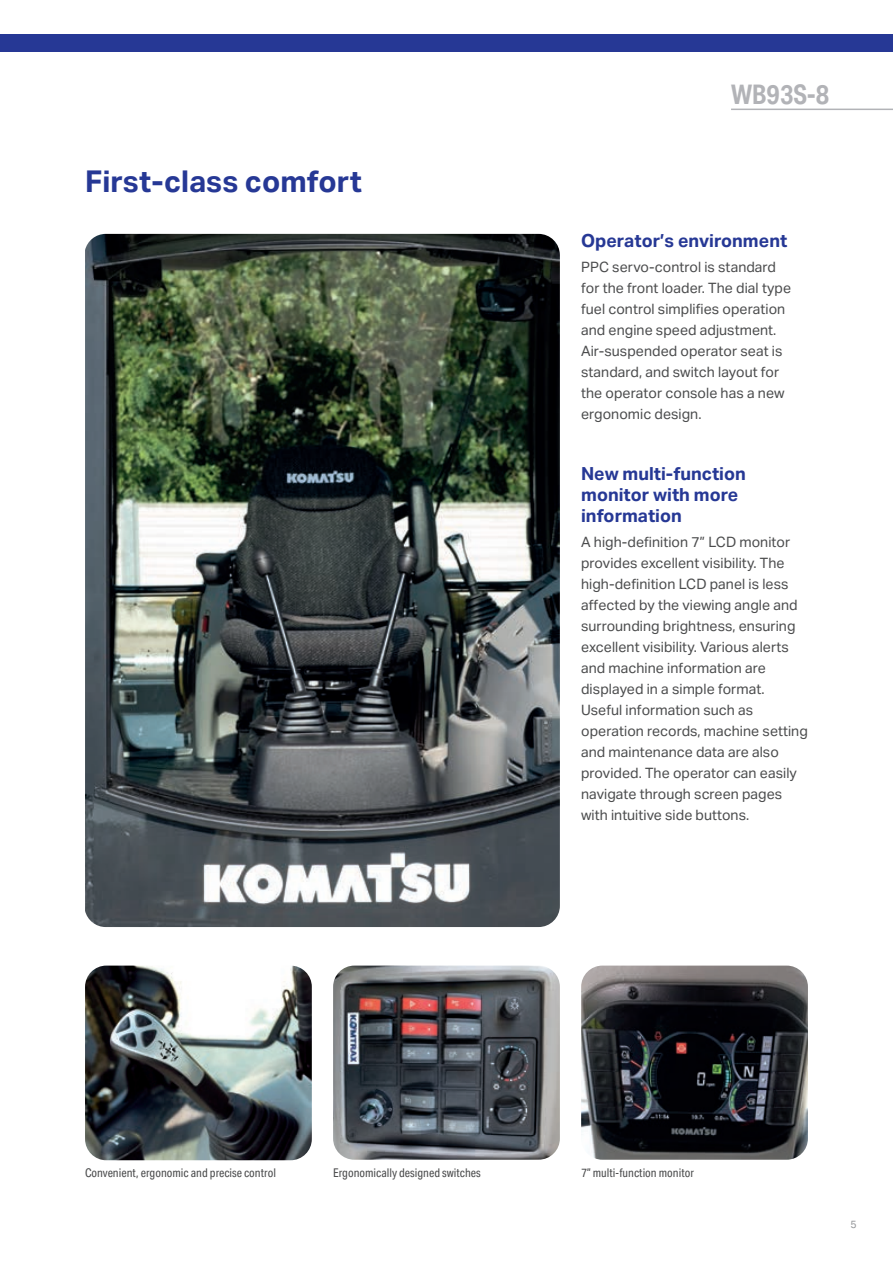
<style>
.page{position:relative;width:893px;height:1263px;background:#fff}
.page>*{position:absolute;margin:0;border:0;box-sizing:border-box;transform-origin:0 0}
.t1{font:700 30px "Aktiv Grotesk";color:#263895}
.t2{font:700 27px "Aktiv Grotesk Cd";color:#b2b3b7}
.t3{font:700 18px/21px "Aktiv Grotesk";color:#263895}
.t4{font:14.25px/21px "Aktiv Grotesk";color:#4b4c4d}
.t5{font:12px "Aktiv Grotesk Cd";color:#4b4c4d}
.t6{font:10.5px "Aktiv Grotesk";color:#939598}
</style>
<div class="page">
<img style="left:85px;top:965px;width:227px;height:195px">
<img style="left:85px;top:234px;width:475px;height:693px">
<img style="left:333px;top:965px;width:227px;height:195px">
<img style="left:581px;top:965px;width:227px;height:195px">
<div style="left:0;top:34px;width:893px;height:17px;background:#263895"></div>
<hr style="left:731px;top:109px;width:162px;height:1px;background:#b2b3b7">
<h1 class="t1" style="left:85px;top:164px;width:278px">First-class comfort</h1>
<h2 class="t2" style="left:731px;top:79px;width:100px">WB93S-8</h2>
<p class="t3" style="left:581px;top:230px;width:208px">Operator’s environment</p>
<p class="t4" style="left:581px;top:257px;width:212px">PPC servo-control is standard for the front loader. The dial type fuel control simplifies operation and engine speed adjustment.<br>Air-suspended operator seat is standard, and switch layout for the operator console has a new ergonomic design.</p>
<p class="t3" style="left:581px;top:463px;width:166px">New multi-function monitor with more information</p>
<p class="t4" style="left:581px;top:531px;width:228px">A high-definition 7” LCD monitor provides excellent visibility. The high-definition LCD panel is less affected by the viewing angle and surrounding brightness, ensuring excellent visibility. Various alerts and machine information are displayed in a simple format.<br>Useful information such as operation records, machine setting and maintenance data are also provided. The operator can easily navigate through screen pages with intuitive side buttons.</p>
<p class="t5" style="left:85px;top:1166px;width:192px">Convenient, ergonomic and precise control</p>
<p class="t5" style="left:333px;top:1166px;width:149px">Ergonomically designed switches</p>
<p class="t5" style="left:581px;top:1166px;width:114px">7” multi-function monitor</p>
<p class="t6" style="left:850px;top:1218px;width:8px">5</p>
</div>
